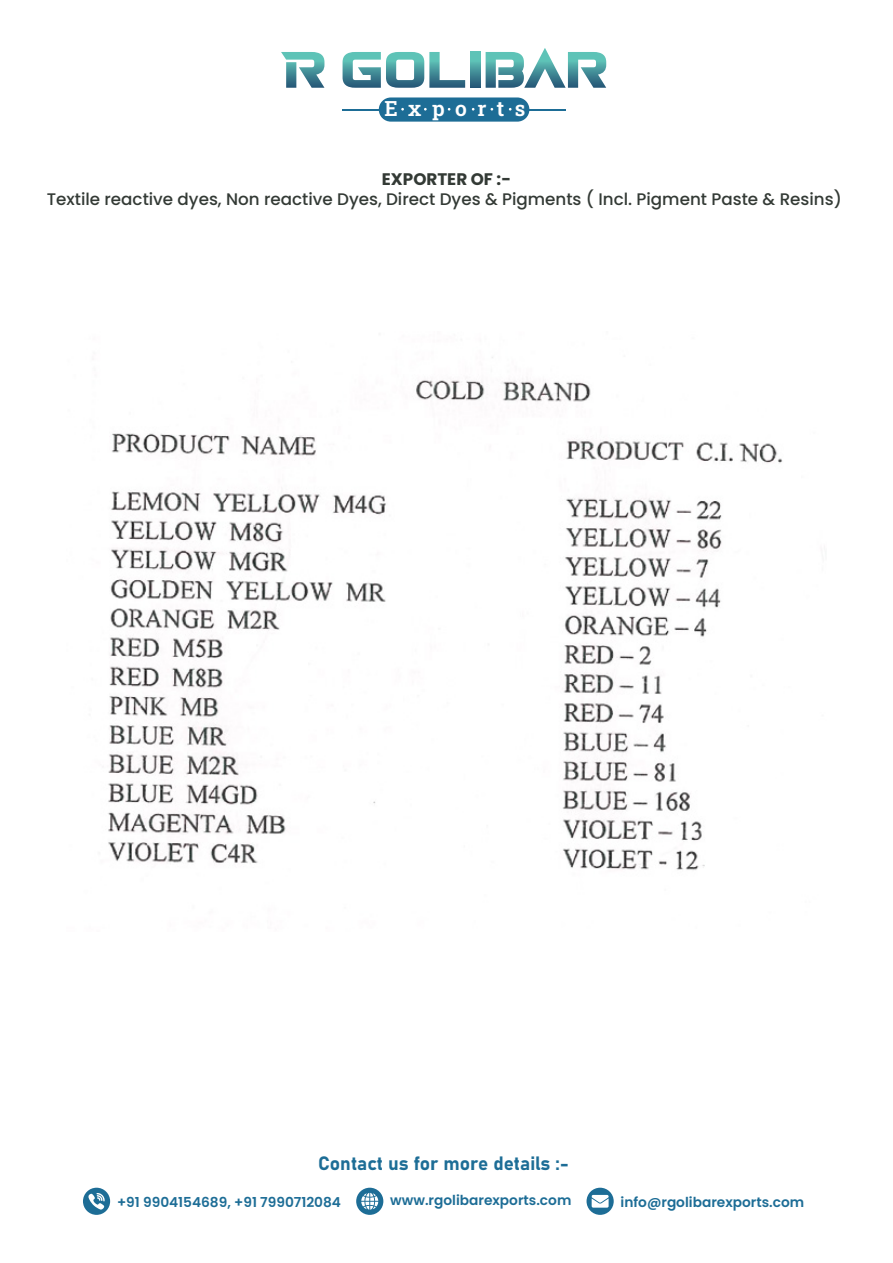
<style>
.page{position:relative;width:893px;height:1263px;background:#fff}
.page>*{position:absolute;margin:0;border:0;box-sizing:border-box;transform-origin:0 0}
.t1{font:21px "Roboto Slab";color:#fff}
.t2{font:19.05px "Bahnschrift";color:#1d6d96}
.t3{font:500 16.8px "Poppins";color:#333a35}
.t4{font:700 16.8px "Poppins";color:#333a35}
.t5{font:600 13.8px "Poppins";color:#1d6d96}
</style>
<div class="page">
<img style="left:108px;top:357px;width:675px;height:513px">
<div style="left:356px;top:1187px;width:27px;height:27px;background:#1d6d96;border-radius:50%"></div>
<svg style="left:361px;top:1193px;width:17px;height:16px"></svg>
<div style="left:83px;top:1187px;width:27px;height:27px;background:#1d6d96;border-radius:50%"></div>
<svg style="left:88px;top:1193px;width:17px;height:16px"></svg>
<svg style="left:586px;top:1187px;width:28px;height:27px"></svg>
<svg style="left:591px;top:1194px;width:17px;height:13px"></svg>
<svg style="left:281px;top:52px;width:43px;height:36px"></svg>
<svg style="left:342px;top:52px;width:123px;height:36px"></svg>
<svg style="left:470px;top:52px;width:10px;height:36px"></svg>
<svg style="left:486px;top:48px;width:120px;height:40px"></svg>
<hr style="left:342px;top:109px;width:224px;height:1px;background:#1d6d96">
<div style="left:379px;top:97px;width:150px;height:25px;background:#1d6d96;border-radius:12px"></div>
<p class="t1" style="left:384px;top:94px;width:142px">E x p o r t s</p>
<p class="t4" style="left:382px;top:169px;width:131px">EXPORTER OF :-</p>
<p class="t3" style="left:47px;top:189px;width:797px">Textile reactive dyes, Non reactive Dyes, Direct Dyes &amp; Pigments ( Incl. Pigment Paste &amp; Resins)</p>
<p class="t2" style="left:318px;top:1148px;width:252px">Contact us for more details :-</p>
<p class="t5" style="left:117px;top:1194px;width:225px">+91 9904154689, +91 7990712084</p>
<p class="t5" style="left:390px;top:1192px;width:183px">www.rgolibarexports.com</p>
<p class="t5" style="left:620px;top:1194px;width:185px">info@rgolibarexports.com</p>
</div>
